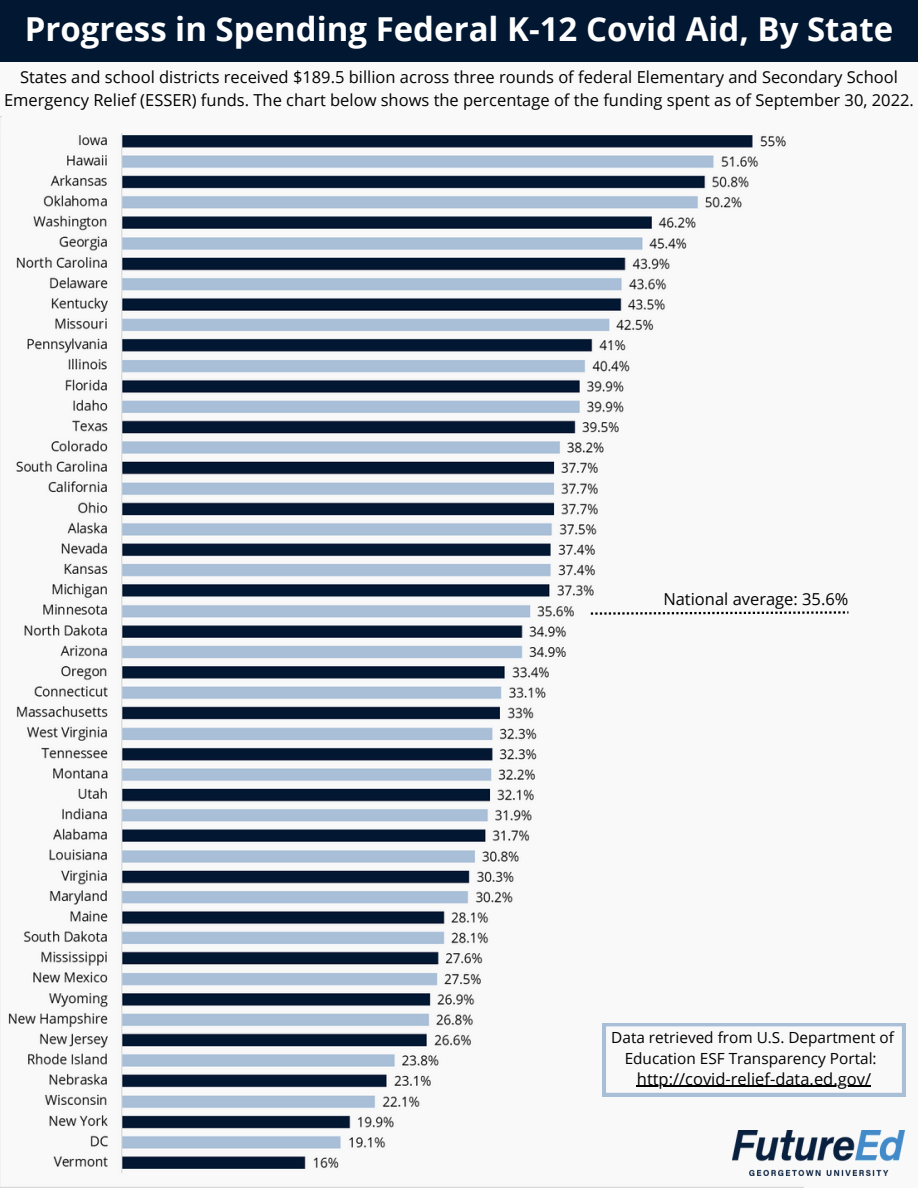
<style>
.page{position:relative;width:918px;height:1188px;background:#fff}
.page>*{position:absolute;margin:0;border:0;box-sizing:border-box;transform-origin:0 0}
.t1{font:700 33px "Open Sans";color:#fff}
.t2{font:16.5px/22.5px "Open Sans";color:#000;text-align:center}
.t3{font:15.3px/21.3px "Open Sans";color:#000;text-align:center}
</style>
<div class="page">
<div style="left:1px;top:32px;width:744px;height:99px;background:#f9f9f9"></div>
<div style="left:0;top:0;width:918px;height:62px;background:#011732"></div>
<img style="left:0;top:117px;width:804px;height:1071px">
<div style="left:804px;top:69px;width:99px;height:1119px;background:#f9f9f9"></div>
<img style="left:733px;top:1130px;width:172px;height:45px">
<svg style="left:603px;top:1023px;width:302px;height:73px"></svg>
<svg style="left:591px;top:611px;width:257px;height:4px"></svg>
<div style="left:2px;top:81px;width:815px;height:51px;background:#f9f9f9"></div>
<hr style="left:637px;top:1086px;width:234px;height:1px;background:#000">
<h1 class="t1" style="left:25px;top:6px;width:870px">Progress in Spending Federal K-12 Covid Aid, By State</h1>
<p class="t2" style="left:4px;top:66px;width:911px">States and school districts received $189.5 billion across three rounds of federal Elementary and Secondary School<br>Emergency Relief (ESSER) funds. The chart below shows the percentage of the funding spent as of September 30, 2022.</p>
<p class="t2" style="left:663px;top:587px;width:187px">National average: 35.6%</p>
<p class="t3" style="left:611px;top:1026px;width:284px">Data retrieved from U.S. Department of<br>Education ESF Transparency Portal:</p>
<p class="t2" style="left:637px;top:1067px;width:236px">http://covid-relief-data.ed.gov/</p>
</div>
